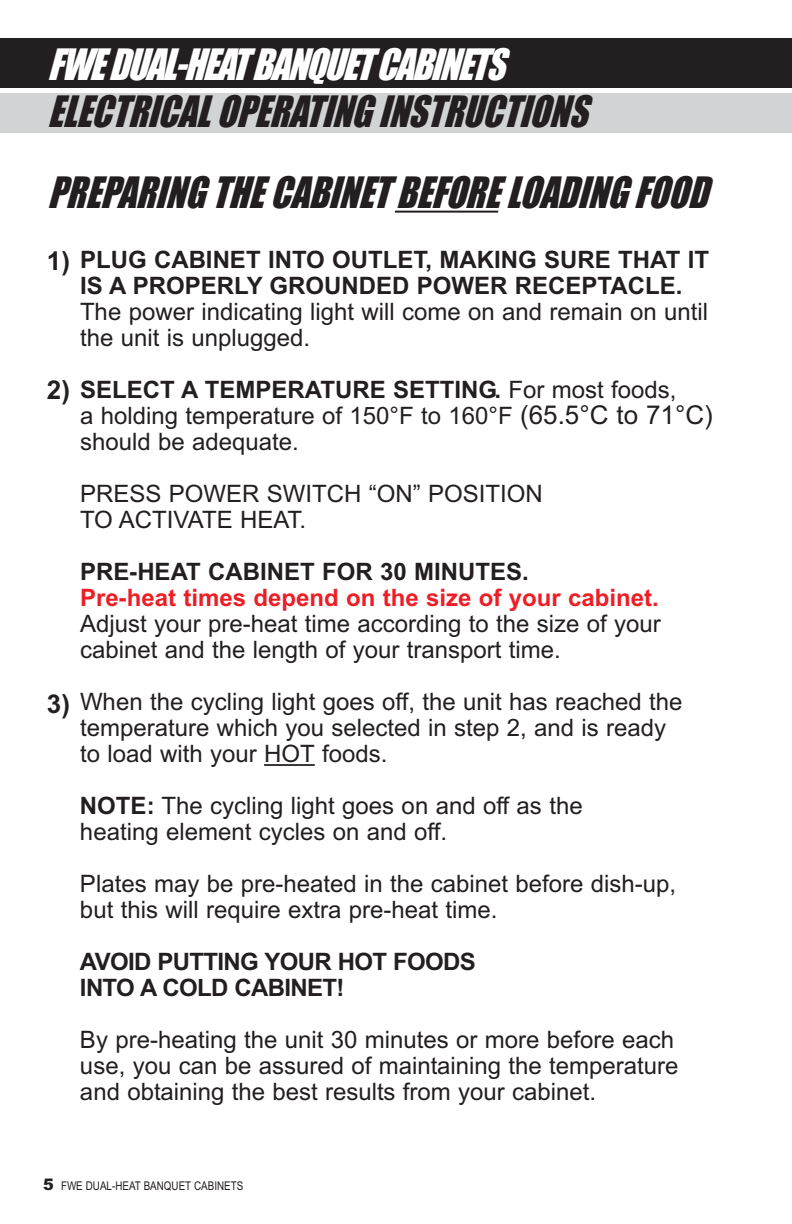
<style>
.page{position:relative;width:792px;height:1224px;background:#fff}
.page>*{position:absolute;margin:0;border:0;box-sizing:border-box;transform-origin:0 0}
.t1{font:italic 40px "Impact";color:#231f20;scale:.9 1}
.t2{font:italic 40px "Impact";letter-spacing:-.04em;color:#fff;scale:.9 1}
.t3{font:24px/26px "Arial";color:#231f20}
.t4{font:700 24px/26px "Arial";color:#231f20;text-align:center}
.t5{font:700 24px "Arial";color:#ed1e25}
.t6{font:700 24px/26px "Arial";letter-spacing:-.03em;color:#231f20}
.t7{font:12px "Arial Narrow";color:#231f20}
.s1{font-size:26px}
.s2{font-weight:700;font-size:26px}
.s3{font-weight:700}
.s4{font-family:"Arial";font-weight:900;font-size:16px}
</style>
<div class="page">
<div style="left:0;top:38px;width:792px;height:50px;background:#231f20"></div>
<div style="left:0;top:93px;width:792px;height:40px;background:#d1d3d4"></div>
<hr style="left:395px;top:211px;width:103px;height:2px;background:#231f20">
<hr style="left:264px;top:764px;width:51px;height:2px;background:#231f20">
<h1 class="t2" style="left:48px;top:51px;width:509px">FWE DUAL-HEAT BANQUET CABINETS</h1>
<h1 class="t1" style="left:48px;top:99px;width:601px">ELECTRICAL OPERATING INSTRUCTIONS</h1>
<h1 class="t1" style="left:48px;top:179px;width:744px">PREPARING THE CABINET BEFORE LOADING FOOD</h1>
<p class="t4" style="left:47px;top:247px;width:664px"><span class="s1">1)</span> PLUG CABINET INTO OUTLET, MAKING SURE THAT IT<br>IS A PROPERLY GROUNDED POWER RECEPTACLE.</p>
<p class="t3" style="left:80px;top:301px;width:630px">The power indicating light will come on and remain on until the unit is unplugged.</p>
<p class="t3" style="left:80px;top:379px;width:634px;text-indent:-33px"><span class="s2">2)</span> <span class="s3">SELECT A TEMPERATURE SETTING.</span> For most foods,<br>a holding temperature of 150°F to 160°F <span class="s1">(65.5°C to 71°C) </span>should be adequate.</p>
<p class="t3" style="left:80px;top:483px;width:464px">PRESS POWER SWITCH “ON” POSITION<br>TO ACTIVATE HEAT.</p>
<p class="t4" style="left:80px;top:559px;width:450px">PRE-HEAT CABINET FOR 30 MINUTES.</p>
<p class="t5" style="left:80px;top:584px;width:580px">Pre-heat times depend on the size of your cabinet.</p>
<p class="t3" style="left:80px;top:613px;width:582px">Adjust your pre-heat time according to the size of your cabinet and the length of your transport time.</p>
<p class="t3" style="left:47px;top:691px;width:637px"><span class="s2">3)</span> When the cycling light goes off, the unit has reached the</p>
<p class="t3" style="left:80px;top:717px;width:588px">temperature which you selected in step 2, and is ready to load with your HOT foods.</p>
<p class="t3" style="left:80px;top:795px;width:504px"><span class="s3">NOTE:</span> The cycling light goes on and off as the heating element cycles on and off.</p>
<p class="t3" style="left:80px;top:873px;width:598px">Plates may be pre-heated in the cabinet before dish-up, but this will require extra pre-heat time.</p>
<p class="t6" style="left:80px;top:949px;width:397px">AVOID PUTTING YOUR HOT FOODS<br>INTO A COLD CABINET!</p>
<p class="t3" style="left:80px;top:1029px;width:600px">By pre-heating the unit 30 minutes or more before each use, you can be assured of maintaining the temperature and obtaining the best results from your cabinet.</p>
<p class="t7" style="left:43px;top:1179px;width:202px"><span class="s4">5</span> FWE DUAL-HEAT BANQUET CABINETS</p>
</div>
